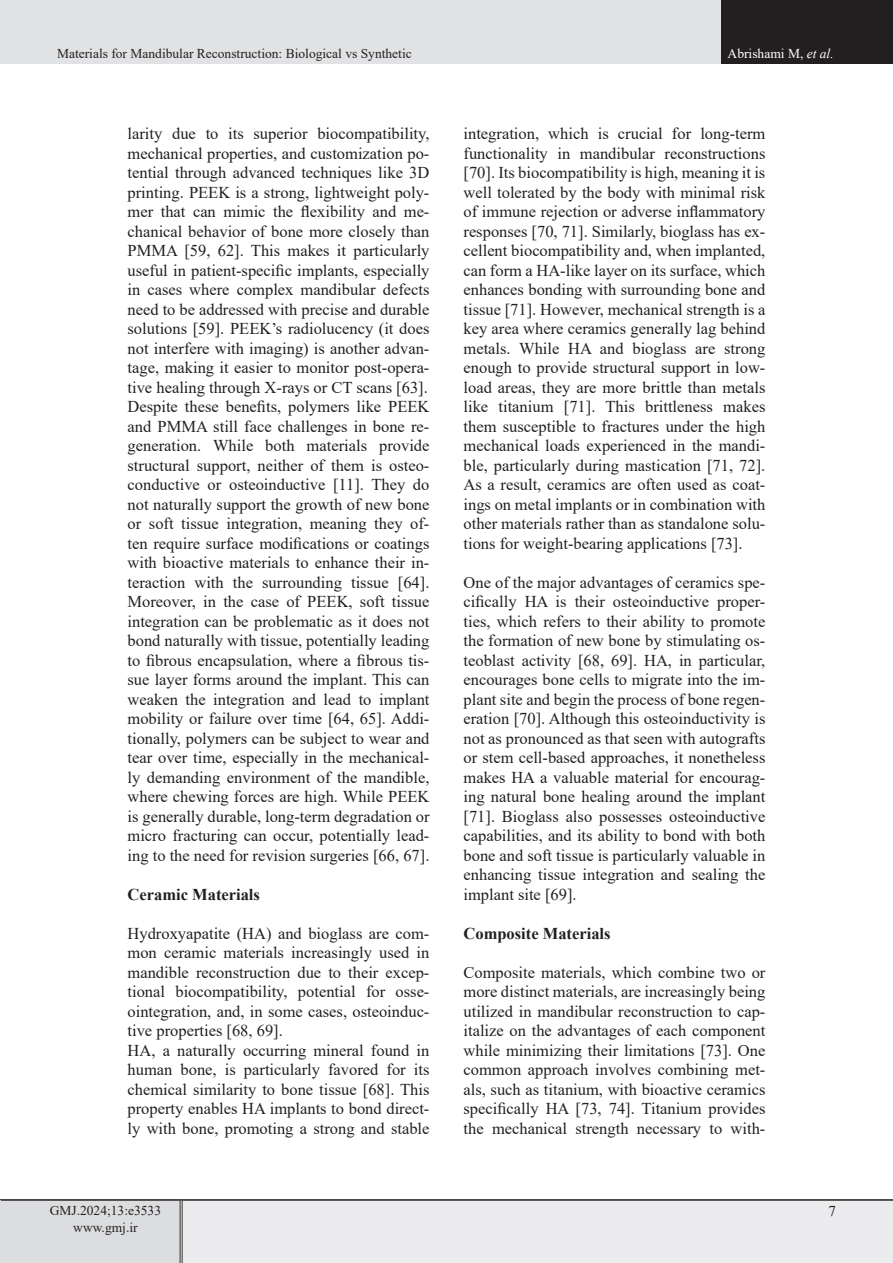
<style>
.page{position:relative;width:893px;height:1263px;background:#fff}
.page>*{position:absolute;margin:0;border:0;box-sizing:border-box;transform-origin:0 0}
.List_Paragraph{font:16.5px/19.5px "Times New Roman";color:#231f20;text-align:justify}
.List_Paragraph-2{font:700 16.5px "Times New Roman";color:#231f20}
.t1{font:15px "Times New Roman";color:#231f20}
.eeeeeeeeeeee{font:13.5px "Times New Roman";color:#231f20}
.t2{font:13.5px "Times New Roman";color:#fff}
.s1{font-style:italic}
</style>
<div class="page">
<div style="left:0;top:1200px;width:181px;height:63px;background:#dcdddf"></div>
<div style="left:181px;top:1200px;width:712px;height:63px;background:#ececee"></div>
<hr style="left:180px;top:1201px;width:3px;height:62px;background:#fff">
<hr style="left:180px;top:1201px;width:1px;height:62px;background:#231f20">
<hr style="left:182px;top:1201px;width:1px;height:62px;background:#231f20">
<hr style="left:0;top:1199px;width:181px;height:2px;background:#231f20">
<hr style="left:181px;top:1199px;width:712px;height:2px;background:#231f20">
<div style="left:0;top:0;width:722px;height:64px;background:#e1e2e4"></div>
<div style="left:722px;top:0;width:171px;height:64px;background:#231f20"></div>
<p class="eeeeeeeeeeee" style="left:57px;top:44px;width:356px">Materials for Mandibular Reconstruction: Biological vs Synthetic</p>
<p class="t2" style="left:728px;top:44px;width:108px">Abrishami M, <span class="s1">et al.</span></p>
<p class="List_Paragraph" style="left:128px;top:123px;width:303px">larity due to its superior biocompatibility, mechanical properties, and customization po&shy;tential through advanced techniques like 3D printing. PEEK is a strong, lightweight poly&shy;mer that can mimic the flexibility and me&shy;chanical behavior of bone more closely than PMMA [59, 62]. This makes it particularly useful in patient-specific implants, especially in cases where complex mandibular defects need to be addressed with precise and durable solutions [59]. PEEK’s radiolucency (it does not interfere with imaging) is another advan&shy;tage, making it easier to monitor post-opera&shy;tive healing through X-rays or CT scans [63].</p>
<p class="List_Paragraph" style="left:128px;top:396px;width:303px">Despite these benefits, polymers like PEEK and PMMA still face challenges in bone re&shy;generation. While both materials provide structural support, neither of them is osteo&shy;conductive or osteoinductive [11]. They do not naturally support the growth of new bone or soft tissue integration, meaning they of&shy;ten require surface modifications or coatings with bioactive materials to enhance their in&shy;teraction with the surrounding tissue [64].<br>Moreover, in the case of PEEK, soft tissue integration can be problematic as it does not bond naturally with tissue, potentially leading to fibrous encapsulation, where a fibrous tis&shy;sue layer forms around the implant. This can weaken the integration and lead to implant mobility or failure over time [64, 65]. Addi&shy;tionally, polymers can be subject to wear and tear over time, especially in the mechanical&shy;ly demanding environment of the mandible, where chewing forces are high. While PEEK is generally durable, long-term degradation or micro fracturing can occur, potentially lead&shy;ing to the need for revision surgeries [66, 67].</p>
<p class="List_Paragraph-2" style="left:128px;top:882px;width:134px">Ceramic Materials</p>
<p class="List_Paragraph" style="left:128px;top:923px;width:303px">Hydroxyapatite (HA) and bioglass are com&shy;mon ceramic materials increasingly used in mandible reconstruction due to their excep&shy;tional biocompatibility, potential for osse&shy;ointegration, and, in some cases, osteoinduc&shy;tive properties [68, 69].</p>
<p class="List_Paragraph" style="left:128px;top:1040px;width:303px">HA, a naturally occurring mineral found in human bone, is particularly favored for its chemical similarity to bone tissue [68]. This property enables HA implants to bond direct&shy;ly with bone, promoting a strong and stable</p>
<p class="eeeeeeeeeeee" style="left:50px;top:1201px;width:113px">GMJ.2024;13:e3533</p>
<p class="eeeeeeeeeeee" style="left:73px;top:1217px;width:66px">www.gmj.ir</p>
<p class="List_Paragraph" style="left:463px;top:123px;width:303px">integration, which is crucial for long-term functionality in mandibular reconstructions [70]. Its biocompatibility is high, meaning it is well tolerated by the body with minimal risk of immune rejection or adverse inflammatory responses [70, 71]. Similarly, bioglass has ex&shy;cellent biocompatibility and, when implanted, can form a HA-like layer on its surface, which enhances bonding with surrounding bone and tissue [71]. However, mechanical strength is a key area where ceramics generally lag behind metals. While HA and bioglass are strong enough to provide structural support in low&shy;load areas, they are more brittle than metals like titanium [71]. This brittleness makes them susceptible to fractures under the high mechanical loads experienced in the mandi&shy;ble, particularly during mastication [71, 72].<br>As a result, ceramics are often used as coat&shy;ings on metal implants or in combination with other materials rather than as standalone solu&shy;tions for weight-bearing applications [73].</p>
<p class="List_Paragraph" style="left:463px;top:572px;width:303px">One of the major advantages of ceramics spe&shy;cifically HA is their osteoinductive proper&shy;ties, which refers to their ability to promote the formation of new bone by stimulating os&shy;teoblast activity [68, 69]. HA, in particular, encourages bone cells to migrate into the im&shy;plant site and begin the process of bone regen&shy;eration [70]. Although this osteoinductivity is not as pronounced as that seen with autografts or stem cell-based approaches, it nonetheless makes HA a valuable material for encourag&shy;ing natural bone healing around the implant [71]. Bioglass also possesses osteoinductive capabilities, and its ability to bond with both bone and soft tissue is particularly valuable in enhancing tissue integration and sealing the implant site [69].</p>
<p class="List_Paragraph-2" style="left:463px;top:921px;width:149px">Composite Materials</p>
<p class="List_Paragraph" style="left:463px;top:962px;width:303px">Composite materials, which combine two or more distinct materials, are increasingly being utilized in mandibular reconstruction to cap&shy;italize on the advantages of each component while minimizing their limitations [73]. One common approach involves combining met&shy;als, such as titanium, with bioactive ceramics specifically HA [73, 74]. Titanium provides the mechanical strength necessary to with-</p>
<p class="t1" style="left:828px;top:1201px;width:9px">7</p>
</div>
